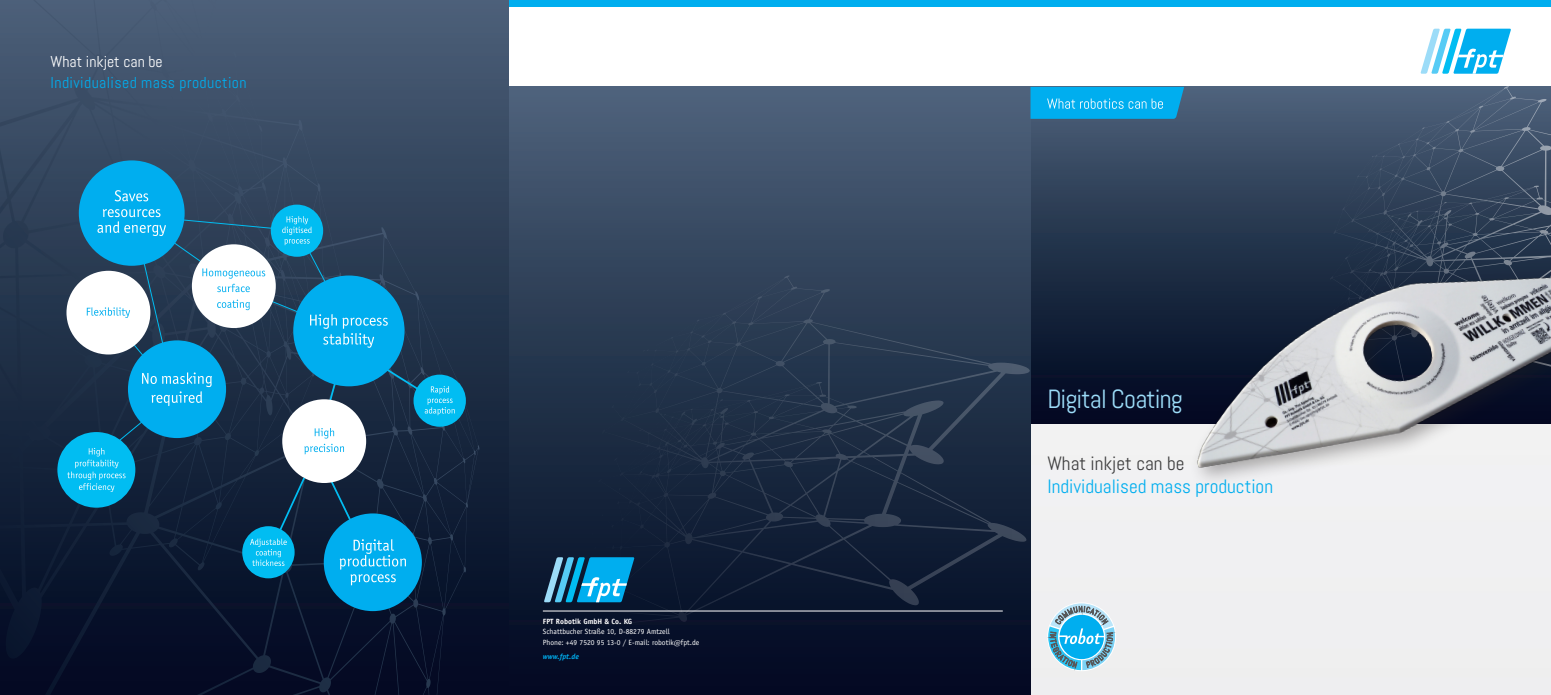
<style>
.page{position:relative;width:1551px;height:695px;background:#fff}
.page>*{position:absolute;margin:0;border:0;box-sizing:border-box;transform-origin:0 0}
.t1{font:26.25px "Abel";letter-spacing:-.03em;color:#9cdcf8}
.t2{font:19.25px "Abel";color:#00aeef}
.t3{font:19.25px "Abel";color:#3e3e3f}
.t4{font:15.75px "Abel";letter-spacing:.025em;color:#00aeef}
.t5{font:15.75px "Abel";color:#fff}
.t6{font:7.52px "Officina Sans Std";color:#fff}
.t7{font:700 7.52px "Officina Sans Std";color:#fff}
.t8{font:italic 700 7.52px "Officina Sans Std";color:#00aeef}
</style>
<div class="page">
<div style="left:1029px;top:87px;width:521px;height:339px;background:linear-gradient(to bottom,#4a6078,#00041b)"></div>
<svg style="left:1308px;top:86px;width:242px;height:158px"></svg>
<div style="left:508px;top:87px;width:522px;height:607px;background:linear-gradient(to bottom,#4b6078,#00071e)"></div>
<svg style="left:1420px;top:29px;width:90px;height:45px"></svg>
<svg style="left:1048px;top:603px;width:66px;height:67px"></svg>
<div style="left:1031px;top:0;width:519px;height:7px;background:#00aeef"></div>
<div style="left:508px;top:0;width:529px;height:7px;background:#00aeef"></div>
<svg style="left:1030px;top:87px;width:154px;height:32px"></svg>
<hr style="left:543px;top:610px;width:459px;height:1px;background:#fff">
<svg style="left:575px;top:275px;width:454px;height:356px"></svg>
<svg style="left:544px;top:557px;width:90px;height:46px"></svg>
<img style="left:1144px;top:244px;width:406px;height:254px">
<div style="left:0;top:0;width:508px;height:694px;background:linear-gradient(to bottom,#485d75,#00071e)"></div>
<svg style="left:0;top:615px;width:443px;height:79px"></svg>
<div style="left:79px;top:160px;width:106px;height:106px;background:#00aeef;border-radius:50%"></div>
<svg style="left:271px;top:204px;width:52px;height:53px"></svg>
<div style="left:57px;top:432px;width:78px;height:75px;background:#01bdf2;border-radius:50%"></div>
<div style="left:324px;top:513px;width:98px;height:98px;background:#00aeef;border-radius:50%"></div>
<div style="left:413px;top:374px;width:53px;height:52px;background:#01bdf2;border-radius:50%"></div>
<svg style="left:67px;top:209px;width:387px;height:376px"></svg>
<svg style="left:115px;top:190px;width:33px;height:11px"></svg>
<p class="t5" style="left:51px;top:52px;width:114px">What inkjet can be</p>
<p class="t4" style="left:51px;top:73px;width:197px">Individualised mass production</p>
<p class="t7" style="left:543px;top:616px;width:91px">FPT Robotik GmbH &amp; Co. KG</p>
<p class="t6" style="left:543px;top:627px;width:128px">Schattbucher Straße 10, D-88279 Amtzell</p>
<p class="t6" style="left:543px;top:637px;width:158px">Phone: +49 7520 95 13-0 / E-mail: robotik@fpt.de</p>
<p class="t8" style="left:543px;top:651px;width:38px">www.fpt.de</p>
<p class="t1" style="left:1047px;top:382px;width:137px">Digital Coating</p>
<p class="t3" style="left:1047px;top:451px;width:139px">What inkjet can be</p>
<p class="t2" style="left:1047px;top:474px;width:227px">Individualised mass production</p>
</div>
